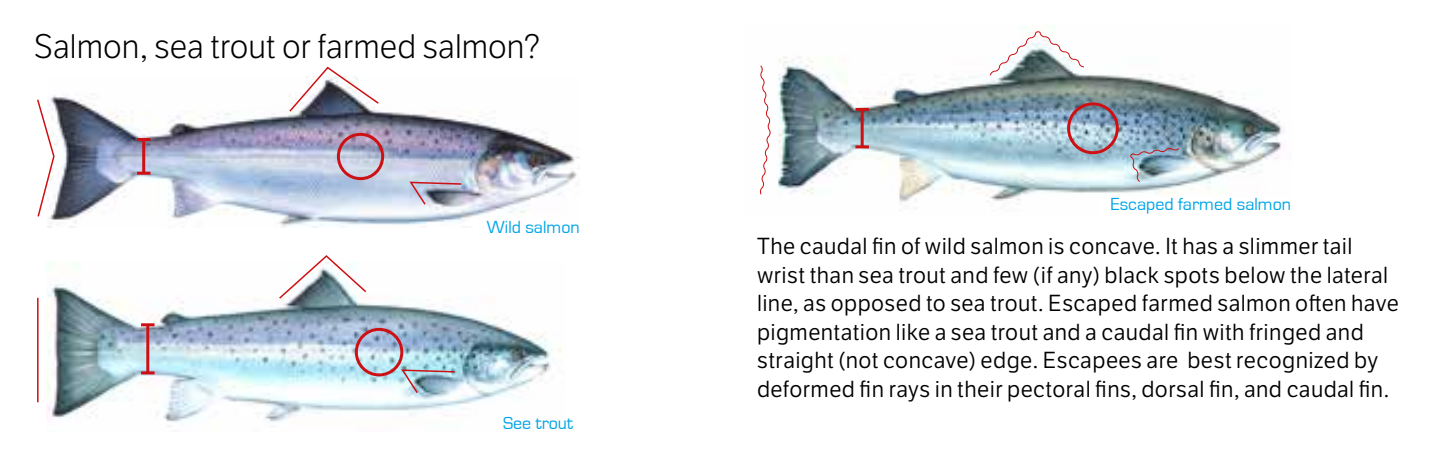
<style>
.page{position:relative;width:1446px;height:460px;background:#fff}
.page>*{position:absolute;margin:0;border:0;box-sizing:border-box;transform-origin:0 0}
.t1{font:300 33px "LFT Etica";letter-spacing:.005em;color:#000}
.t2{font:22.5px/28.5px "LFT Etica";letter-spacing:.02em;color:#000}
.t3{font:18px "Eurostile";color:#00a5e6}
</style>
<div class="page">
<img style="left:47px;top:94px;width:533px;height:133px">
<div style="left:337px;top:133px;width:47px;height:47px;border:3px solid #cd1013;border-radius:50%"></div>
<svg style="left:37px;top:98px;width:18px;height:120px"></svg>
<svg style="left:408px;top:181px;width:55px;height:25px"></svg>
<hr style="left:142px;top:139px;width:3px;height:34px;background:#cd1013">
<svg style="left:137px;top:138px;width:13px;height:3px"></svg>
<svg style="left:137px;top:171px;width:13px;height:3px"></svg>
<svg style="left:288px;top:66px;width:92px;height:47px"></svg>
<img style="left:46px;top:262px;width:516px;height:165px">
<div style="left:355px;top:327px;width:48px;height:49px;border:3px solid #cd1013;border-radius:50%"></div>
<svg style="left:400px;top:368px;width:56px;height:26px"></svg>
<hr style="left:37px;top:297px;width:2px;height:105px;background:#cd1013">
<hr style="left:146px;top:324px;width:3px;height:48px;background:#cd1013">
<hr style="left:141px;top:323px;width:14px;height:3px;background:#cd1013">
<hr style="left:141px;top:371px;width:14px;height:3px;background:#cd1013">
<img style="left:778px;top:56px;width:505px;height:155px">
<div style="left:1067px;top:102px;width:52px;height:52px;border:3px solid #cd1013;border-radius:50%"></div>
<svg style="left:1129px;top:147px;width:51px;height:35px;background:#9db1bf"></svg>
<svg style="left:759px;top:65px;width:12px;height:130px"></svg>
<hr style="left:860px;top:109px;width:3px;height:38px;background:#cd1013">
<hr style="left:855px;top:108px;width:14px;height:3px;background:#cd1013">
<hr style="left:855px;top:145px;width:14px;height:3px;background:#cd1013">
<svg style="left:989px;top:31px;width:96px;height:45px"></svg>
<svg style="left:192px;top:255px;width:176px;height:83px"></svg>
<div style="left:1098px;top:197px;width:193px;height:24px;background:#fff"></div>
<h1 class="t1" style="left:34px;top:28px;width:508px">Salmon, sea trout or farmed salmon?</h1>
<p class="t3" style="left:487px;top:217px;width:94px">Wild salmon</p>
<p class="t3" style="left:503px;top:413px;width:71px">See trout</p>
<p class="t3" style="left:1111px;top:194px;width:182px">Escaped farmed salmon</p>
<p class="t2" style="left:757px;top:232px;width:643px">The caudal fin of wild salmon is concave. It has a slimmer tail wrist than sea trout and few (if any) black spots below the lateral line, as opposed to sea trout. Escaped farmed salmon often have pigmentation like a sea trout and a caudal fin with fringed and straight (not concave) edge. Escapees are best recognized by deformed fin rays in their pectoral fins, dorsal fin, and caudal fin.</p>
</div>
